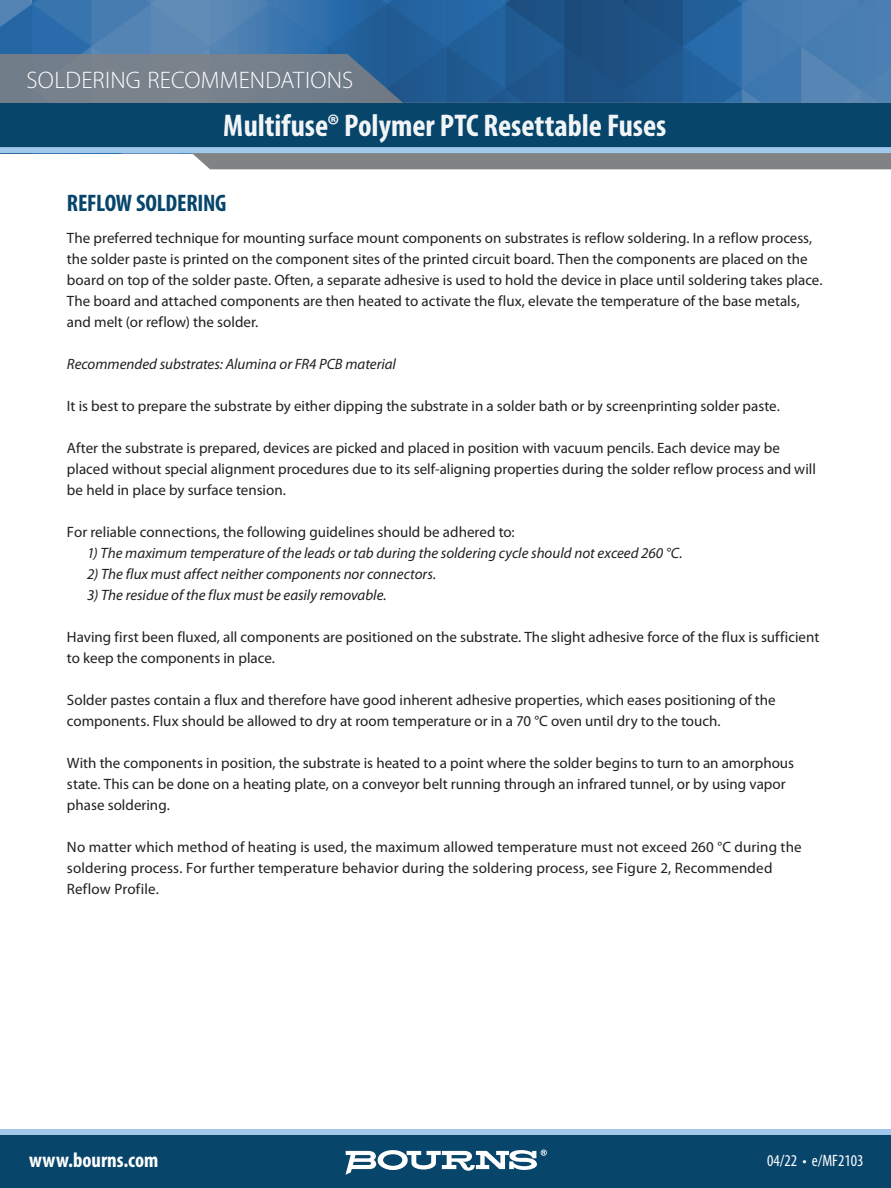
<style>
.page{position:relative;width:891px;height:1188px;background:#fff}
.page>*{position:absolute;margin:0;border:0;box-sizing:border-box;transform-origin:0 0}
.t1{font:700 condensed 31.5px "Myriad Pro";color:#fff}
.t2{font:300 24px "Myriad Pro";letter-spacing:.01em;color:#fff}
.t3{font:700 condensed 24px "Myriad Pro";letter-spacing:-.01em;color:#07456b}
.t4{font:700 condensed 21px "Myriad Pro";color:#fff}
.t5{font:condensed 16.5px "Myriad Pro";color:#fff}
.t6{font:15px/21px "Myriad Pro";color:#231f20}
.t7{font:italic 15px "Myriad Pro";color:#231f20}
</style>
<div class="page">
<img style="left:0;top:0;width:891px;height:103px">
<svg style="left:0;top:54px;width:418px;height:49px;background:#6c7c8b"></svg>
<svg style="left:135px;top:153px;width:756px;height:16px;background:#8a8c8f"></svg>
<div style="left:0;top:103px;width:891px;height:45px;background:#07456b"></div>
<div style="left:0;top:147px;width:891px;height:6px;background:#a0c9ec"></div>
<div style="left:0;top:1130px;width:891px;height:7px;background:#a0c9ec"></div>
<div style="left:0;top:1135px;width:891px;height:53px;background:#07456b"></div>
<svg style="left:346px;top:1150px;width:201px;height:25px"></svg>
<h2 class="t2" style="left:27px;top:67px;width:328px">SOLDERING RECOMMENDATIONS</h2>
<h1 class="t1" style="left:224px;top:109px;width:444px">Multifuse® Polymer PTC Resettable Fuses</h1>
<h2 class="t3" style="left:67px;top:190px;width:161px">REFLOW SOLDERING</h2>
<p class="t6" style="left:67px;top:228px;width:757px">The preferred technique for mounting surface mount components on substrates is reflow soldering. In a reflow process, the solder paste is printed on the component sites of the printed circuit board. Then the components are placed on the board on top of the solder paste. Often, a separate adhesive is used to hold the device in place until soldering takes place.<br>The board and attached components are then heated to activate the flux, elevate the temperature of the base metals, and melt (or reflow) the solder.</p>
<p class="t7" style="left:67px;top:356px;width:331px">Recommended substrates: Alumina or FR4 PCB material</p>
<p class="t6" style="left:67px;top:396px;width:714px">It is best to prepare the substrate by either dipping the substrate in a solder bath or by screenprinting solder paste.</p>
<p class="t6" style="left:67px;top:438px;width:750px">After the substrate is prepared, devices are picked and placed in position with vacuum pencils. Each device may be placed without special alignment procedures due to its self-aligning properties during the solder reflow process and will be held in place by surface tension.</p>
<p class="t6" style="left:67px;top:522px;width:449px">For reliable connections, the following guidelines should be adhered to:</p>
<p class="t7" style="left:87px;top:545px;width:597px">1) The maximum temperature of the leads or tab during the soldering cycle should not exceed 260 °C.</p>
<p class="t7" style="left:87px;top:566px;width:351px">2) The flux must affect neither components nor connectors.</p>
<p class="t7" style="left:87px;top:587px;width:301px">3) The residue of the flux must be easily removable.</p>
<p class="t6" style="left:67px;top:627px;width:754px">Having first been fluxed, all components are positioned on the substrate. The slight adhesive force of the flux is sufficient to keep the components in place.</p>
<p class="t6" style="left:67px;top:690px;width:710px">Solder pastes contain a flux and therefore have good inherent adhesive properties, which eases positioning of the components. Flux should be allowed to dry at room temperature or in a 70 °C oven until dry to the touch.</p>
<p class="t6" style="left:67px;top:753px;width:729px">With the components in position, the substrate is heated to a point where the solder begins to turn to an amorphous state. This can be done on a heating plate, on a conveyor belt running through an infrared tunnel, or by using vapor phase soldering.</p>
<p class="t6" style="left:67px;top:837px;width:736px">No matter which method of heating is used, the maximum allowed temperature must not exceed 260 °C during the soldering process. For further temperature behavior during the soldering process, see Figure 2, Recommended<br>Reflow Profile.</p>
<h3 class="t4" style="left:29px;top:1148px;width:131px">www.bourns.com</h3>
<p class="t5" style="left:767px;top:1152px;width:98px">04/22 • e/MF2103</p>
</div>
